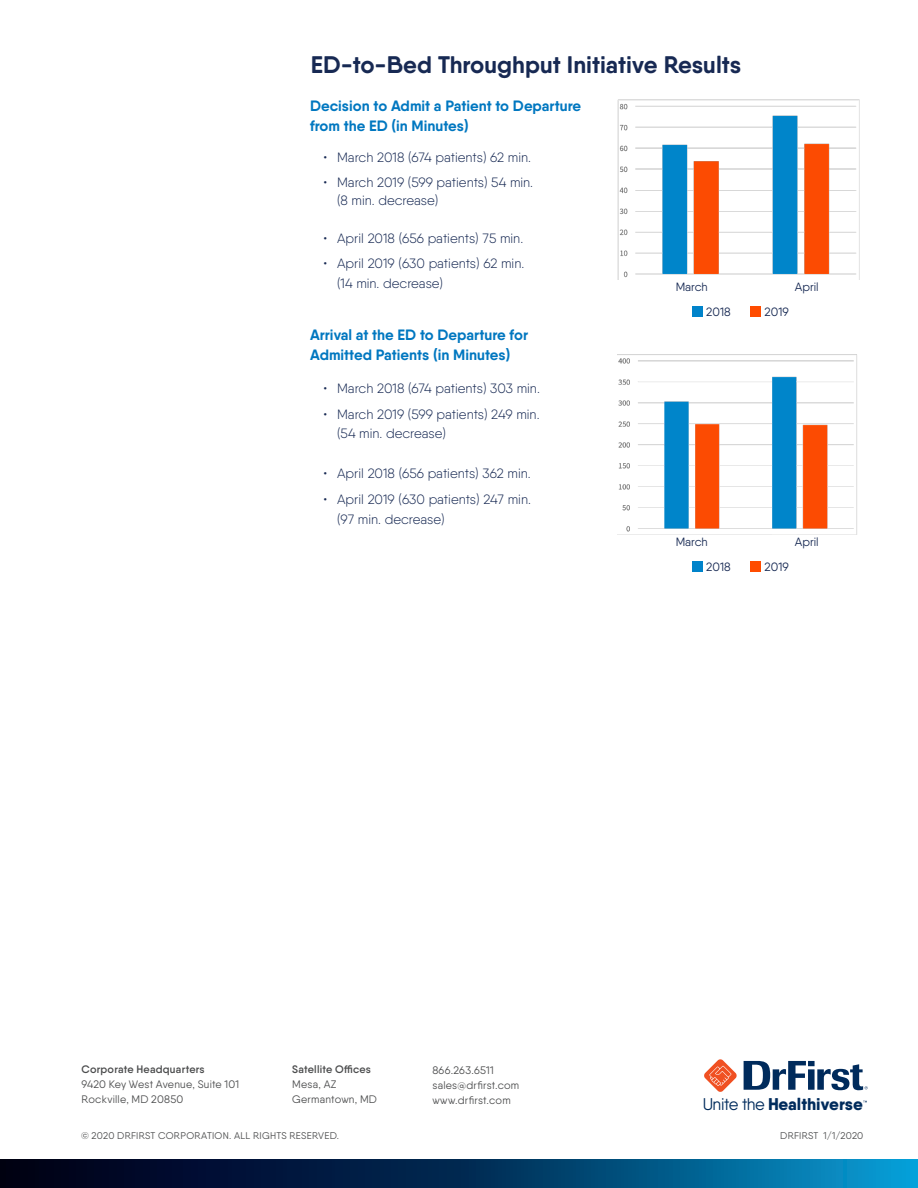
<style>
.page{position:relative;width:918px;height:1188px;background:#fff}
.page>*{position:absolute;margin:0;border:0;box-sizing:border-box;transform-origin:0 0}
.t1{font:700 24px "Qanelas Soft";color:#172953}
.t2{font:800 16.95px "Qanelas Soft";color:#002b5c}
.t3{font:700 15px/19.5px "Qanelas Soft";color:#0077c0}
.t4{font:300 13.5px/19.5px "Qanelas Soft";color:#172953}
.t5{font:12px "Qanelas Soft";color:#172953}
.t6{font:10.8px "Qanelas Soft";letter-spacing:.02em;color:#4b4c4d}
.t7{font:600 10.8px "Qanelas Soft";letter-spacing:.02em;color:#4b4c4d}
.t8{font:9.75px "Qanelas Soft";letter-spacing:.025em;color:#4b4c4d}
.s1{font-weight:400}
</style>
<div class="page">
<svg style="left:0;top:1159px;width:918px;height:29px;background:#013962"></svg>
<svg style="left:704px;top:1059px;width:33px;height:33px"></svg>
<svg style="left:744px;top:1061px;width:124px;height:29px"></svg>
<img style="left:618px;top:99px;width:242px;height:181px">
<div style="left:692px;top:306px;width:11px;height:11px;background:#0083ca"></div>
<div style="left:751px;top:306px;width:10px;height:11px;background:#ff4c00"></div>
<img style="left:618px;top:354px;width:239px;height:180px">
<div style="left:692px;top:561px;width:11px;height:11px;background:#0083ca"></div>
<div style="left:751px;top:561px;width:10px;height:11px;background:#ff4c00"></div>
<p class="t1" style="left:311px;top:50px;width:432px">ED-to-Bed Throughput Initiative Results</p>
<p class="t3" style="left:310px;top:96px;width:273px">Decision to Admit a Patient to Departure from the ED (in Minutes)</p>
<p class="t4" style="left:324px;top:148px;width:209px">• March 2018 (674 patients) 62 min.</p>
<p class="t4" style="left:337px;top:173px;width:198px;line-height:18px;text-indent:-14px">• March 2019 (599 patients) 54 min. (8 min. decrease)</p>
<p class="t4" style="left:324px;top:229px;width:201px">• April 2018 (656 patients) 75 min.</p>
<p class="t4" style="left:337px;top:253px;width:189px;text-indent:-14px">• April 2019 (630 patients) 62 min. (14 min. decrease)</p>
<p class="t3" style="left:310px;top:325px;width:219px">Arrival at the ED to Departure for<br>Admitted Patients (in Minutes)</p>
<p class="t4" style="left:324px;top:378px;width:218px">• March 2018 (674 patients) 303 min.</p>
<p class="t4" style="left:337px;top:404px;width:204px;text-indent:-14px">• March 2019 (599 patients) 249 min. (54 min. decrease)</p>
<p class="t4" style="left:324px;top:463px;width:209px">• April 2018 (656 patients) 362 min.</p>
<p class="t4" style="left:337px;top:490px;width:195px;text-indent:-14px">• April 2019 (630 patients) 247 min. (97 min. decrease)</p>
<p class="t5" style="left:676px;top:280px;width:34px">March</p>
<p class="t5" style="left:795px;top:280px;width:25px">April</p>
<p class="t5" style="left:706px;top:304px;width:26px">2018</p>
<p class="t5" style="left:765px;top:304px;width:26px">2019</p>
<p class="t5" style="left:676px;top:534px;width:34px">March</p>
<p class="t5" style="left:795px;top:534px;width:25px">April</p>
<p class="t5" style="left:706px;top:559px;width:26px">2018</p>
<p class="t5" style="left:765px;top:559px;width:26px">2019</p>
<p class="t7" style="left:82px;top:1063px;width:125px">Corporate Headquarters</p>
<p class="t6" style="left:82px;top:1078px;width:159px">9420 Key West Avenue, Suite 101</p>
<p class="t6" style="left:82px;top:1093px;width:103px">Rockville, MD 20850</p>
<p class="t7" style="left:292px;top:1063px;width:80px">Satellite Offices</p>
<p class="t6" style="left:292px;top:1078px;width:46px">Mesa, AZ</p>
<p class="t6" style="left:292px;top:1093px;width:86px">Germantown, MD</p>
<p class="t6" style="left:432px;top:1063px;width:63px">866.263.6511</p>
<p class="t6" style="left:432px;top:1078px;width:88px">sales@drfirst.com</p>
<p class="t6" style="left:432px;top:1093px;width:80px">www.drfirst.com</p>
<p class="t2" style="left:703px;top:1094px;width:162px"><span class="s1">Unite the</span> Healthiverse</p>
<p class="t8" style="left:81px;top:1130px;width:260px">© 2020 DRFIRST CORPORATION. ALL RIGHTS RESERVED.</p>
<p class="t8" style="left:780px;top:1130px;width:85px">DRFIRST 1/1/2020</p>
</div>
